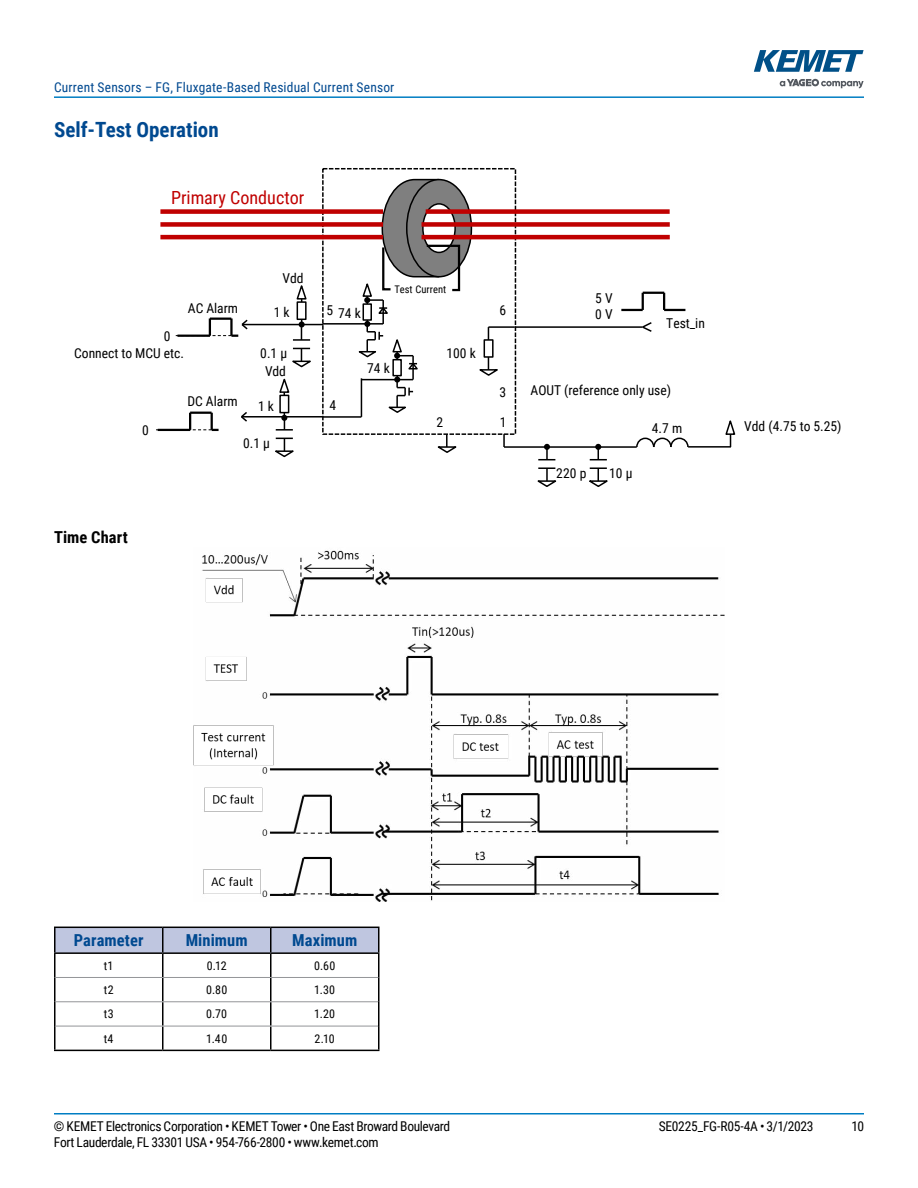
<style>
.page{position:relative;width:918px;height:1188px;background:#fff}
.page>*{position:absolute;margin:0;border:0;box-sizing:border-box;transform-origin:0 0}
.t1{font:700 21px "Roboto Condensed";color:#004990}
.t2{font:18.15px "Roboto Condensed";color:#c00000}
.t3{font:700 16.5px "Roboto Condensed";letter-spacing:.005em;color:#004990}
.t4{font:700 16.5px "Roboto Condensed";letter-spacing:.005em;color:#000}
.t5{font:13.65px/16.4px "Roboto Condensed";color:#000}
.t6{font:13.5px "Roboto Condensed";letter-spacing:-.025em;color:#000}
.t7{font:13.5px "Roboto Condensed";letter-spacing:.015em;color:#004990}
.t8{font:12px "Roboto Condensed";letter-spacing:.02em;color:#000}
.t9{font:10.5px "Roboto Condensed";color:#000}
</style>
<div class="page">
<hr style="left:54px;top:1113px;width:810px;height:2px;background:#007dc3">
<hr style="left:54px;top:96px;width:810px;height:2px;background:#007dc3">
<svg style="left:780px;top:79px;width:84px;height:9px"></svg>
<svg style="left:754px;top:50px;width:110px;height:22px"></svg>
<svg style="left:407px;top:180px;width:64px;height:97px"></svg>
<div style="left:322px;top:168px;width:194px;height:267px;border:2px dashed #000"></div>
<svg style="left:433px;top:434px;width:25px;height:19px"></svg>
<svg style="left:503px;top:434px;width:2px;height:13px"></svg>
<hr style="left:504px;top:446px;width:133px;height:2px;background:#000">
<svg style="left:725px;top:420px;width:11px;height:27px"></svg>
<hr style="left:514px;top:326px;width:129px;height:2px;background:#000">
<hr style="left:242px;top:416px;width:81px;height:2px;background:#000">
<svg style="left:241px;top:412px;width:8px;height:10px"></svg>
<svg style="left:641px;top:322px;width:11px;height:10px"></svg>
<hr style="left:621px;top:309px;width:22px;height:2px;background:#000">
<hr style="left:664px;top:309px;width:21px;height:2px;background:#000">
<hr style="left:643px;top:292px;width:21px;height:2px;background:#000">
<svg style="left:663px;top:293px;width:2px;height:17px"></svg>
<svg style="left:642px;top:293px;width:2px;height:17px"></svg>
<hr style="left:190px;top:412px;width:22px;height:2px;background:#000">
<hr style="left:242px;top:324px;width:81px;height:1px;background:#000">
<div style="left:484px;top:339px;width:10px;height:19px;border:2px solid #000"></div>
<svg style="left:479px;top:357px;width:19px;height:19px"></svg>
<svg style="left:488px;top:328px;width:1px;height:12px"></svg>
<hr style="left:488px;top:326px;width:26px;height:2px;background:#000">
<svg style="left:156px;top:413px;width:63px;height:18px"></svg>
<div style="left:426px;top:209px;width:244px;height:5px;background:#c00000"></div>
<div style="left:422px;top:222px;width:248px;height:5px;background:#c00000"></div>
<hr style="left:422px;top:235px;width:248px;height:4px;background:#c00000">
<div style="left:160px;top:209px;width:223px;height:5px;background:#c00000"></div>
<div style="left:160px;top:222px;width:223px;height:5px;background:#c00000"></div>
<hr style="left:160px;top:235px;width:223px;height:4px;background:#c00000">
<div style="left:363px;top:303px;width:9px;height:18px;border:2px solid #000"></div>
<hr style="left:323px;top:323px;width:44px;height:2px;background:#000">
<svg style="left:354px;top:321px;width:29px;height:37px"></svg>
<hr style="left:382px;top:300px;width:2px;height:24px;background:#000">
<svg style="left:361px;top:178px;width:100px;height:137px"></svg>
<hr style="left:396px;top:352px;width:2px;height:28px;background:#000">
<div style="left:392px;top:359px;width:10px;height:17px;background:#fff;border:2px solid #000"></div>
<hr style="left:361px;top:379px;width:36px;height:1px;background:#000">
<svg style="left:384px;top:377px;width:29px;height:36px"></svg>
<hr style="left:412px;top:356px;width:2px;height:24px;background:#000">
<svg style="left:392px;top:339px;width:26px;height:32px"></svg>
<hr style="left:323px;top:416px;width:38px;height:2px;background:#000">
<hr style="left:361px;top:378px;width:1px;height:39px;background:#000">
<svg style="left:176px;top:318px;width:73px;height:19px"></svg>
<svg style="left:292px;top:348px;width:19px;height:20px"></svg>
<svg style="left:293px;top:285px;width:17px;height:56px"></svg>
<svg style="left:275px;top:438px;width:19px;height:20px"></svg>
<svg style="left:276px;top:378px;width:17px;height:53px"></svg>
<svg style="left:537px;top:467px;width:20px;height:20px"></svg>
<svg style="left:538px;top:444px;width:17px;height:16px"></svg>
<svg style="left:589px;top:467px;width:19px;height:20px"></svg>
<svg style="left:590px;top:444px;width:17px;height:16px"></svg>
<svg style="left:635px;top:437px;width:54px;height:11px"></svg>
<hr style="left:688px;top:446px;width:43px;height:2px;background:#000">
<img style="left:194px;top:550px;width:530px;height:351px">
<div style="left:56px;top:928px;width:322px;height:24px;background:#bfc6e0"></div>
<hr style="left:162px;top:928px;width:2px;height:24px;background:#000">
<hr style="left:54px;top:954px;width:2px;height:23px;background:#000">
<hr style="left:162px;top:954px;width:2px;height:23px;background:#000">
<hr style="left:270px;top:954px;width:2px;height:23px;background:#000">
<hr style="left:378px;top:954px;width:2px;height:23px;background:#000">
<hr style="left:54px;top:977px;width:2px;height:25px;background:#000">
<hr style="left:162px;top:978px;width:2px;height:23px;background:#000">
<hr style="left:270px;top:978px;width:2px;height:23px;background:#000">
<hr style="left:378px;top:977px;width:2px;height:25px;background:#000">
<hr style="left:54px;top:1002px;width:2px;height:24px;background:#000">
<hr style="left:162px;top:1002px;width:2px;height:24px;background:#000">
<hr style="left:270px;top:1002px;width:2px;height:24px;background:#000">
<hr style="left:378px;top:1002px;width:2px;height:24px;background:#000">
<hr style="left:54px;top:1026px;width:2px;height:24px;background:#000">
<hr style="left:162px;top:1026px;width:2px;height:24px;background:#000">
<hr style="left:270px;top:1026px;width:2px;height:24px;background:#000">
<hr style="left:378px;top:1026px;width:2px;height:24px;background:#000">
<hr style="left:54px;top:1050px;width:109px;height:1px;background:#000">
<hr style="left:163px;top:1050px;width:108px;height:1px;background:#000">
<hr style="left:271px;top:1050px;width:109px;height:1px;background:#000">
<hr style="left:54px;top:927px;width:109px;height:1px;background:#000">
<hr style="left:54px;top:928px;width:2px;height:24px;background:#000">
<hr style="left:163px;top:927px;width:108px;height:1px;background:#000">
<hr style="left:271px;top:927px;width:109px;height:1px;background:#000">
<hr style="left:270px;top:928px;width:2px;height:24px;background:#000">
<hr style="left:378px;top:928px;width:2px;height:24px;background:#000">
<hr style="left:54px;top:952px;width:109px;height:2px;background:#000">
<hr style="left:163px;top:952px;width:108px;height:2px;background:#000">
<hr style="left:271px;top:952px;width:109px;height:2px;background:#000">
<hr style="left:56px;top:977px;width:107px;height:1px;background:#939598">
<hr style="left:163px;top:977px;width:108px;height:1px;background:#939598">
<hr style="left:271px;top:977px;width:107px;height:1px;background:#939598">
<hr style="left:56px;top:1001px;width:107px;height:1px;background:#939598">
<hr style="left:163px;top:1001px;width:108px;height:1px;background:#939598">
<hr style="left:271px;top:1001px;width:107px;height:1px;background:#939598">
<hr style="left:56px;top:1026px;width:107px;height:1px;background:#939598">
<hr style="left:163px;top:1026px;width:108px;height:1px;background:#939598">
<hr style="left:271px;top:1026px;width:107px;height:1px;background:#939598">
<p class="t7" style="left:54px;top:78px;width:342px">Current Sensors – FG, Fluxgate-Based Residual Current Sensor</p>
<h1 class="t1" style="left:54px;top:115px;width:166px">Self-Test Operation</h1>
<h2 class="t2" style="left:171px;top:185px;width:135px">Primary Conductor</h2>
<p class="t5" style="left:282px;top:270px;width:23px">Vdd</p>
<p class="t5" style="left:164px;top:328px;width:8px">0</p>
<p class="t5" style="left:188px;top:300px;width:52px">AC Alarm</p>
<p class="t5" style="left:274px;top:304px;width:17px">1 k</p>
<p class="t5" style="left:327px;top:302px;width:8px">5</p>
<p class="t5" style="left:338px;top:304px;width:24px">74 k</p>
<p class="t5" style="left:74px;top:345px;width:111px">Connect to MCU etc.</p>
<p class="t5" style="left:260px;top:345px;width:28px">0.1 µ</p>
<p class="t9" style="left:395px;top:282px;width:53px">Test Current</p>
<p class="t5" style="left:446px;top:345px;width:31px">100 k</p>
<p class="t5" style="left:265px;top:362px;width:23px">Vdd</p>
<p class="t5" style="left:188px;top:392px;width:52px">DC Alarm</p>
<p class="t5" style="left:258px;top:397px;width:17px">1 k</p>
<p class="t5" style="left:329px;top:396px;width:8px">4</p>
<p class="t5" style="left:367px;top:360px;width:24px">74 k</p>
<p class="t5" style="left:499px;top:302px;width:8px">6</p>
<p class="t5" style="left:595px;top:289px;width:19px">5 V<br>0 V</p>
<p class="t5" style="left:666px;top:315px;width:40px">Test_in</p>
<p class="t5" style="left:499px;top:383px;width:8px">3</p>
<p class="t5" style="left:531px;top:381px;width:142px">AOUT (reference only use)</p>
<p class="t5" style="left:142px;top:422px;width:8px">0</p>
<p class="t4" style="left:54px;top:526px;width:75px">Time Chart</p>
<p class="t5" style="left:243px;top:435px;width:28px">0.1 µ</p>
<p class="t5" style="left:437px;top:413px;width:8px">2</p>
<p class="t5" style="left:500px;top:413px;width:8px">1</p>
<p class="t5" style="left:556px;top:464px;width:32px">220 p</p>
<p class="t5" style="left:609px;top:464px;width:25px">10 µ</p>
<p class="t5" style="left:652px;top:420px;width:32px">4.7 m</p>
<p class="t5" style="left:744px;top:417px;width:99px">Vdd (4.75 to 5.25)</p>
<p class="t3" style="left:74px;top:929px;width:71px">Parameter</p>
<p class="t3" style="left:186px;top:929px;width:64px">Minimum</p>
<p class="t3" style="left:292px;top:929px;width:67px">Maximum</p>
<p class="t8" style="left:104px;top:957px;width:11px">t1</p>
<p class="t8" style="left:207px;top:957px;width:21px">0.12</p>
<p class="t8" style="left:314px;top:957px;width:23px">0.60</p>
<p class="t8" style="left:104px;top:981px;width:11px">t2</p>
<p class="t8" style="left:206px;top:981px;width:23px">0.80</p>
<p class="t8" style="left:314px;top:981px;width:22px">1.30</p>
<p class="t8" style="left:104px;top:1006px;width:11px">t3</p>
<p class="t8" style="left:206px;top:1006px;width:22px">0.70</p>
<p class="t8" style="left:314px;top:1006px;width:22px">1.20</p>
<p class="t8" style="left:104px;top:1030px;width:11px">t4</p>
<p class="t8" style="left:206px;top:1030px;width:23px">1.40</p>
<p class="t8" style="left:315px;top:1030px;width:22px">2.10</p>
<p class="t6" style="left:54px;top:1116px;width:398px">© KEMET Electronics Corporation • KEMET Tower • One East Broward Boulevard</p>
<p class="t6" style="left:659px;top:1116px;width:156px">SE0225_FG-R05-4A • 3/1/2023</p>
<p class="t6" style="left:852px;top:1116px;width:14px">10</p>
<p class="t6" style="left:54px;top:1133px;width:326px">Fort Lauderdale, FL 33301 USA • 954-766-2800 • www.kemet.com</p>
</div>
